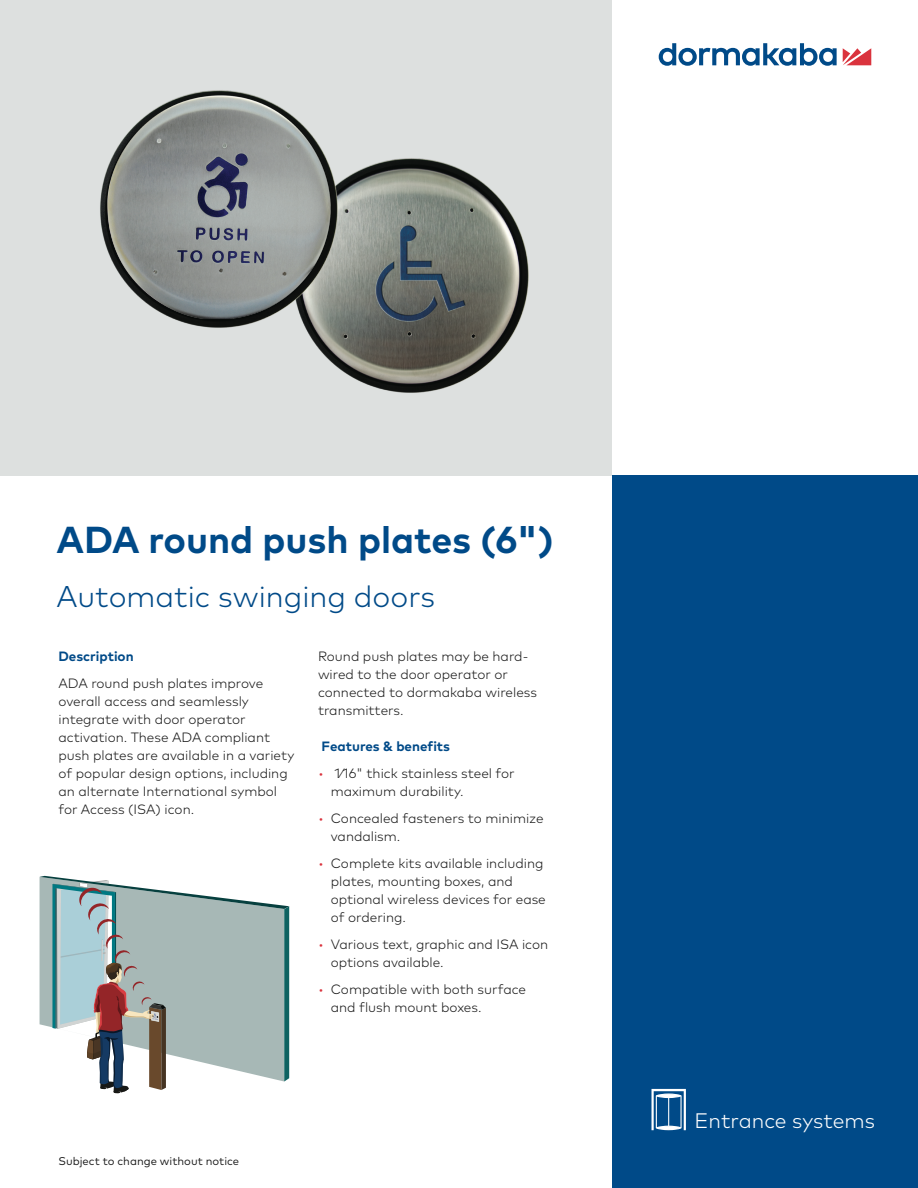
<style>
.page{position:relative;width:918px;height:1188px;background:#fff}
.page>*{position:absolute;margin:0;border:0;box-sizing:border-box;transform-origin:0 0}
.t1{font:700 37.5px "Mark Pro";color:#004a88}
.t2{font:300 30px "Mark Pro";color:#004a88}
.t3{font:300 21px "Mark Pro";color:#fff}
.t4{font:300 13.5px/18px "Mark Pro";color:#1a1a1a}
.t5{font:700 13.5px "Mark Pro";color:#004a88}
.t6{font:11.25px "Mark Pro";color:#1a1a1a}
.s1{color:#da333d}
</style>
<div class="page">
<svg style="left:843px;top:48px;width:28px;height:17px"></svg>
<svg style="left:659px;top:43px;width:178px;height:23px"></svg>
<div style="left:612px;top:475px;width:306px;height:713px;background:#004a88"></div>
<div style="left:0;top:0;width:612px;height:475px;background:#dde0df"></div>
<svg style="left:652px;top:1089px;width:34px;height:41px"></svg>
<svg style="left:40px;top:876px;width:249px;height:218px"></svg>
<img style="left:305px;top:158px;width:224px;height:235px">
<img style="left:100px;top:90px;width:238px;height:238px">
<img style="left:107px;top:95px;width:223px;height:224px">
<h1 class="t1" style="left:57px;top:512px;width:499px">ADA round push plates (6")</h1>
<h2 class="t2" style="left:57px;top:574px;width:380px">Automatic swinging doors</h2>
<p class="t5" style="left:58px;top:646px;width:77px">Description</p>
<p class="t4" style="left:58px;top:674px;width:237px">ADA round push plates improve overall access and seamlessly integrate with door operator activation. These ADA compliant push plates are available in a variety of popular design options, including an alternate International symbol for Access (ISA) icon.</p>
<p class="t4" style="left:318px;top:647px;width:221px">Round push plates may be hard&shy;wired to the door operator or connected to dormakaba wireless transmitters.</p>
<p class="t5" style="left:322px;top:736px;width:130px">Features &amp; benefits</p>
<p class="t4" style="left:331px;top:764px;width:186px;text-indent:-13px"><span class="s1">•</span> 1⁄16" thick stainless steel for maximum durability.</p>
<p class="t4" style="left:331px;top:809px;width:215px;text-indent:-13px"><span class="s1">•</span> Concealed fasteners to minimize vandalism.</p>
<p class="t4" style="left:331px;top:854px;width:217px;text-indent:-13px"><span class="s1">•</span> Complete kits available including plates, mounting boxes, and optional wireless devices for ease of ordering.</p>
<p class="t4" style="left:331px;top:935px;width:219px;text-indent:-13px"><span class="s1">•</span> Various text, graphic and ISA icon options available.</p>
<p class="t4" style="left:331px;top:980px;width:197px;text-indent:-13px"><span class="s1">•</span> Compatible with both surface and flush mount boxes.</p>
<p class="t6" style="left:58px;top:1153px;width:182px">Subject to change without notice</p>
<h3 class="t3" style="left:695px;top:1105px;width:182px">Entrance systems</h3>
</div>
